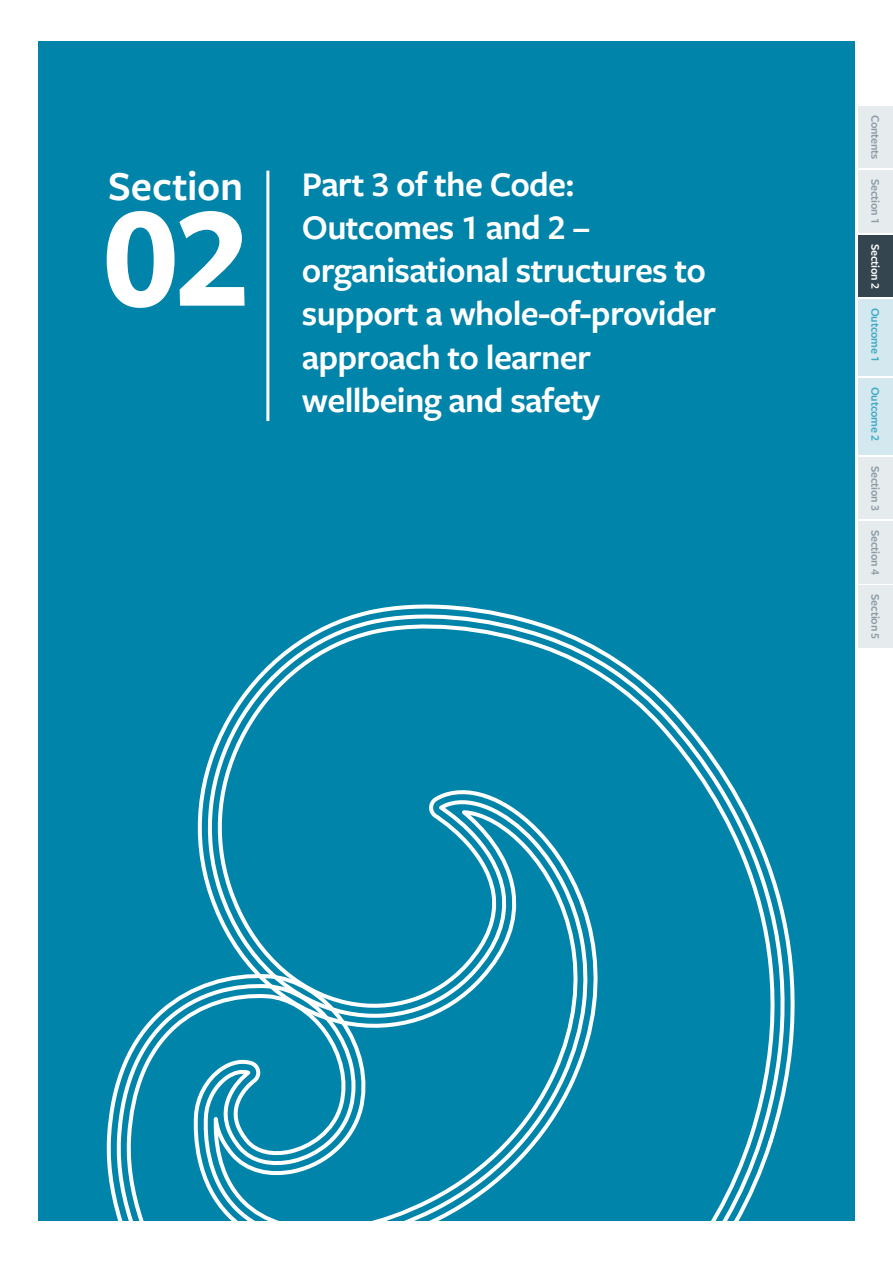
<style>
.page{position:relative;width:893px;height:1263px;background:#fff}
.page>*{position:absolute;margin:0;border:0;box-sizing:border-box;transform-origin:0 0}
.t1{font:700 150px "Freight Sans Pro";color:#fff}
.t2{font:600 42.6px "Freight Sans Pro";letter-spacing:-.005em;color:#fff}
.t3{font:600 36px/43.2px "Freight Sans Pro";letter-spacing:-.02em;color:#fff}
.t4{font:600 12px "Freight Sans Pro";letter-spacing:-.02em;color:#8c9ca5}
.t5{font:600 12px "Freight Sans Pro";letter-spacing:-.02em;color:#40aac6}
.t6{font:600 12px "Freight Sans Pro";letter-spacing:-.02em;color:#fff}
</style>
<div class="page">
<div style="left:38px;top:42px;width:816px;height:1179px;background:#0084a9"></div>
<svg style="left:106px;top:616px;width:689px;height:605px"></svg>
<hr style="left:266px;top:171px;width:3px;height:250px;background:#fff">
<div style="left:858px;top:586px;width:35px;height:62px;background:#e6ebee"></div>
<div style="left:858px;top:521px;width:35px;height:63px;background:#e6ebee"></div>
<div style="left:858px;top:457px;width:35px;height:62px;background:#e6ebee"></div>
<div style="left:858px;top:171px;width:35px;height:62px;background:#e6ebee"></div>
<div style="left:858px;top:106px;width:35px;height:62px;background:#e6ebee"></div>
<div style="left:858px;top:378px;width:35px;height:77px;background:#d3e8ef"></div>
<div style="left:858px;top:299px;width:35px;height:77px;background:#d3e8ef"></div>
<div style="left:858px;top:235px;width:35px;height:62px;background:#34454f"></div>
<p class="t2" style="left:108px;top:157px;width:136px">Section</p>
<h1 class="t1" style="left:103px;top:154px;width:148px">02</h1>
<p class="t3" style="left:302px;top:161px;width:416px">Part 3 of the Code:<br>Outcomes 1 and 2 – organisational structures to support a whole-of-provider approach to learner wellbeing and safety</p>
<p class="t4" style="left:884px;top:115px;width:46px;rotate:90deg">Contents</p>
<p class="t4" style="left:884px;top:179px;width:47px;rotate:90deg">Section 1</p>
<p class="t6" style="left:884px;top:244px;width:46px;rotate:90deg">Section 2</p>
<p class="t5" style="left:884px;top:308px;width:56px;rotate:90deg">Outcome 1</p>
<p class="t5" style="left:884px;top:387px;width:56px;rotate:90deg">Outcome 2</p>
<p class="t4" style="left:884px;top:466px;width:46px;rotate:90deg">Section 3</p>
<p class="t4" style="left:884px;top:530px;width:47px;rotate:90deg">Section 4</p>
<p class="t4" style="left:884px;top:594px;width:47px;rotate:90deg">Section 5</p>
</div>
